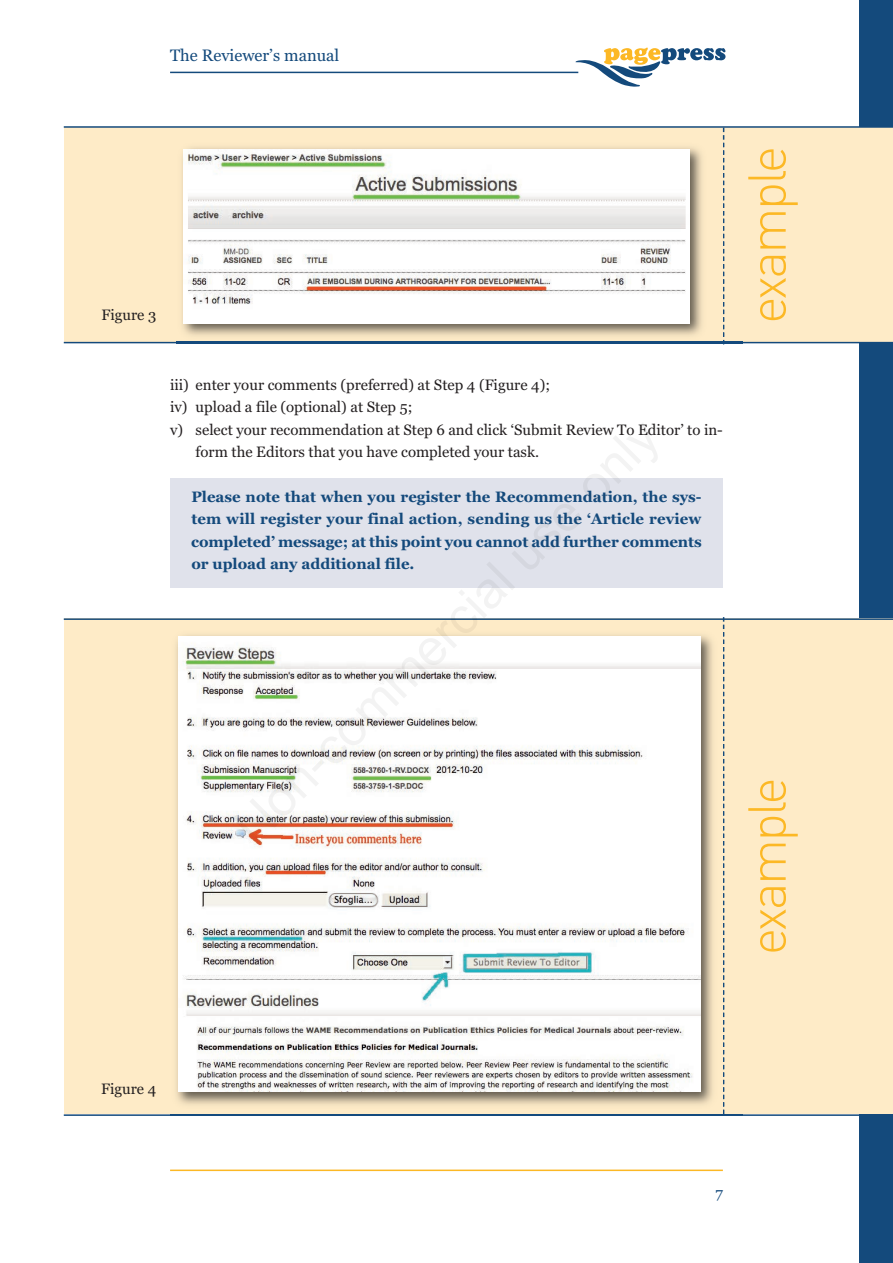
<style>
.page{position:relative;width:893px;height:1263px;background:#fff}
.page>*{position:absolute;margin:0;border:0;box-sizing:border-box;transform-origin:0 0}
.t1{font:300 52.5px "DIN";letter-spacing:-.05em;color:#fcb825}
.t2{font:16.5px "Georgia";color:#144a7c}
.t3{font:15px "Georgia";color:#231f20}
.t4{font:700 15px/22.4px "Georgia";letter-spacing:-.005em;color:#144a7c;text-align:justify}
.t5{font:15px "Georgia";color:#144a7c}
</style>
<div class="page">
<div style="left:170px;top:478px;width:553px;height:110px;background:#e0e2eb"></div>
<hr style="left:170px;top:1169px;width:553px;height:2px;background:#fcb825">
<svg style="left:576px;top:47px;width:149px;height:40px"></svg>
<hr style="left:170px;top:72px;width:408px;height:1px;background:#144a7c">
<div style="left:859px;top:0;width:34px;height:1263px;background:#144a7c"></div>
<div style="left:64px;top:619px;width:829px;height:495px;background:#feebc7"></div>
<hr style="left:64px;top:1114px;width:829px;height:2px;background:#144a7c">
<div style="left:64px;top:128px;width:829px;height:214px;background:#feebc7"></div>
<img style="left:176px;top:629px;width:549px;height:485px">
<img style="left:723px;top:632px;width:1px;height:482px">
<img style="left:178px;top:636px;width:522px;height:456px">
<hr style="left:64px;top:618px;width:829px;height:2px;background:#144a7c">
<hr style="left:64px;top:342px;width:829px;height:1px;background:#144a7c">
<hr style="left:64px;top:126px;width:829px;height:2px;background:#144a7c">
<img style="left:177px;top:142px;width:565px;height:203px">
<img style="left:723px;top:143px;width:1px;height:201px">
<img style="left:177px;top:342px;width:565px;height:1px">
<img style="left:183px;top:149px;width:506px;height:175px">
<p class="t2" style="left:170px;top:46px;width:171px">The Reviewer’s manual</p>
<p class="t3" style="left:101px;top:306px;width:56px">Figure 3</p>
<p class="t3" style="left:170px;top:376px;width:381px">iii) enter your comments (preferred) at Step 4 (Figure 4);</p>
<p class="t3" style="left:170px;top:398px;width:244px">iv) upload a file (optional) at Step 5;</p>
<p class="t3" style="left:170px;top:421px;width:554px">v) select your recommendation at Step 6 and click ‘Submit Review To Editor’ to in-</p>
<p class="t3" style="left:196px;top:443px;width:345px">form the Editors that you have completed your task.</p>
<p class="t4" style="left:191px;top:485px;width:512px">Please note that when you register the Recommendation, the sys&shy;tem will register your final action, sending us the ‘Article review completed’ message; at this point you cannot add further comments or upload any additional file.</p>
<h1 class="t1" style="left:737px;top:324px;width:179px;rotate:-90deg">example</h1>
<p class="t3" style="left:101px;top:1080px;width:57px">Figure 4</p>
<h1 class="t1" style="left:737px;top:955px;width:179px;rotate:-90deg">example</h1>
<p class="t5" style="left:715px;top:1184px;width:9px">7</p>
</div>
